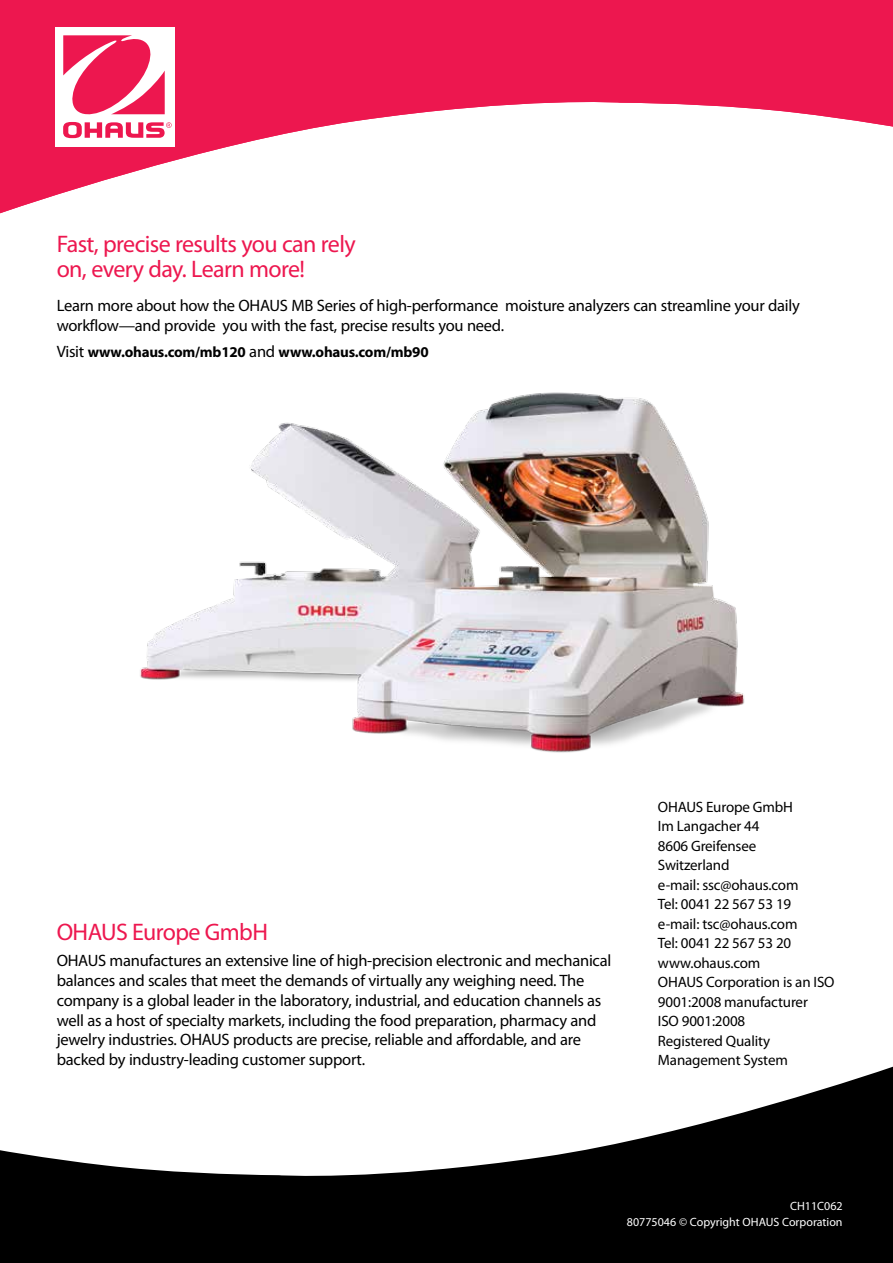
<style>
.page{position:relative;width:893px;height:1263px;background:#fff}
.page>*{position:absolute;margin:0;border:0;box-sizing:border-box;transform-origin:0 0}
.t1{font:24px/25.5px "Myriad Pro";letter-spacing:-.025em;color:#ed174f}
.t2{font:16.5px/19.8px "Myriad Pro";letter-spacing:-.015em;color:#000}
.t3{font:15px/19.5px "Myriad Pro";letter-spacing:-.01em;color:#000}
.t4{font:700 15px "Myriad Pro";letter-spacing:-.015em;color:#000}
.t5{font:12px/15.6px "Myriad Pro";color:#fff;text-align:right}
.s1{font-weight:400;font-size:16.5px}
</style>
<div class="page">
<img style="left:140px;top:392px;width:605px;height:361px">
<svg style="left:0;top:0;width:893px;height:214px;fill:#ed174f"></svg>
<div style="left:55px;top:27px;width:119px;height:119px;background:#fff"></div>
<svg style="left:63px;top:35px;width:109px;height:103px"></svg>
<svg style="left:0;top:1066px;width:893px;height:197px;fill:#000"></svg>
<h1 class="t1" style="left:57px;top:231px;width:301px">Fast, precise results you can rely on, every day. Learn more!</h1>
<p class="t2" style="left:57px;top:295px;width:745px">Learn more about how the OHAUS MB Series of high-performance moisture analyzers can streamline your daily workflow—and provide you with the fast, precise results you need.</p>
<p class="t4" style="left:57px;top:343px;width:373px"><span class="s1">Visit</span> www.ohaus.com/mb120 <span class="s1">and</span> www.ohaus.com/mb90</p>
<h1 class="t1" style="left:57px;top:918px;width:213px">OHAUS Europe GmbH</h1>
<p class="t2" style="left:57px;top:950px;width:556px">OHAUS manufactures an extensive line of high-precision electronic and mechanical balances and scales that meet the demands of virtually any weighing need. The company is a global leader in the laboratory, industrial, and education channels as well as a host of specialty markets, including the food preparation, pharmacy and jewelry industries. OHAUS products are precise, reliable and affordable, and are backed by industry-leading customer support.</p>
<p class="t3" style="left:658px;top:797px;width:178px">OHAUS Europe GmbH<br>Im Langacher 44<br>8606 Greifensee<br>Switzerland<br>e-mail: ssc@ohaus.com<br>Tel: 0041 22 567 53 19 e-mail: tsc@ohaus.com<br>Tel: 0041 22 567 53 20 www.ohaus.com<br>OHAUS Corporation is an ISO<br>9001:2008 manufacturer<br>ISO 9001:2008<br>Registered Quality<br>Management System</p>
<p class="t5" style="left:627px;top:1198px;width:217px">CH11C062<br>80775046 © Copyright OHAUS Corporation</p>
</div>
